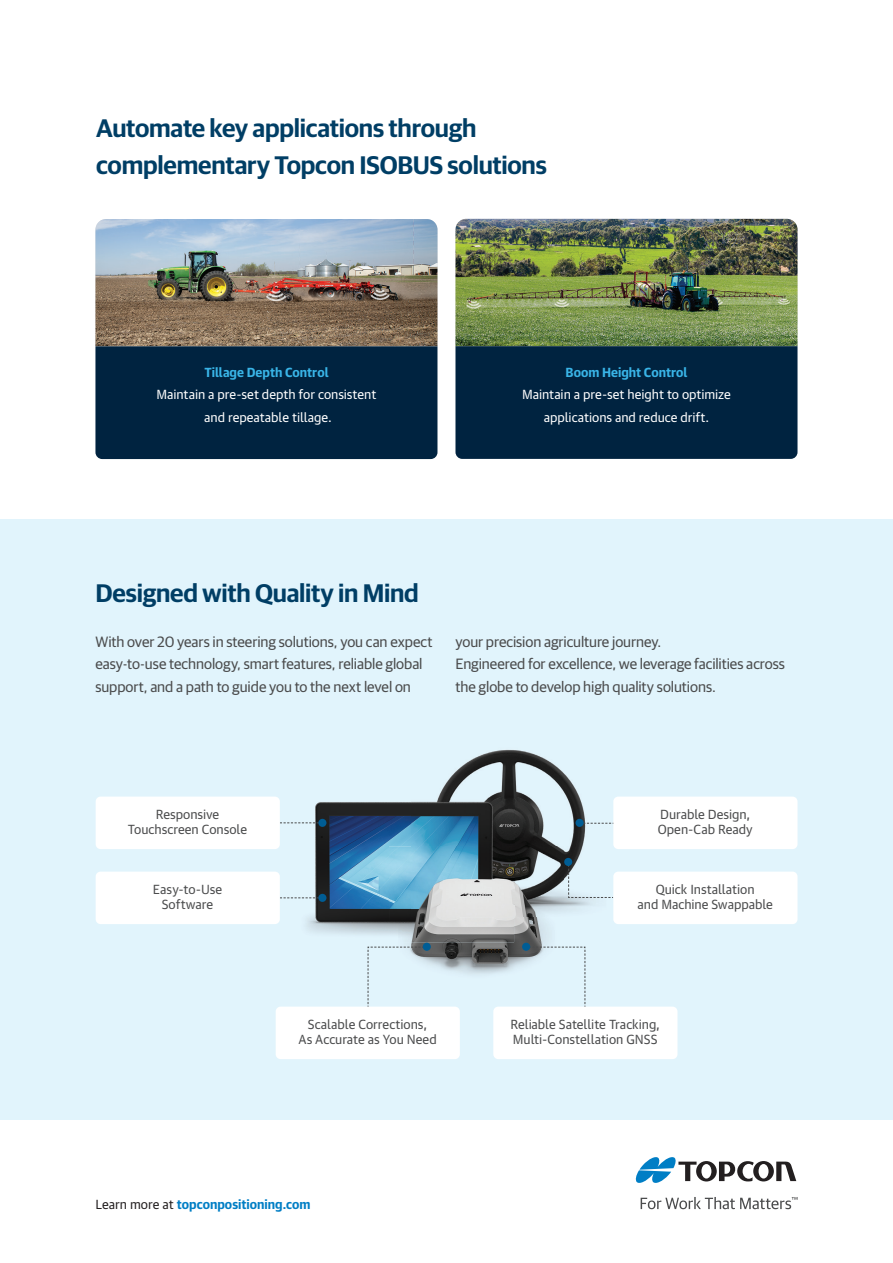
<style>
.page{position:relative;width:893px;height:1263px;background:#fff}
.page>*{position:absolute;margin:0;border:0;box-sizing:border-box;transform-origin:0 0}
.t1{font:600 25.5px/37.5px "Guardian Sans LC";letter-spacing:-.01em;color:#003e65}
.t2{font:15px/22.5px "Guardian Sans LC";letter-spacing:-.005em;color:#4b4c4d}
.t3{font:12.75px/15px "Guardian Text Sans LC";letter-spacing:-.005em;color:#4b4c4d;text-align:center}
.t4{font:12.75px/22.5px "Guardian Text Sans LC";letter-spacing:-.005em;color:#fff;text-align:center}
.t5{font:700 12.75px "Guardian Text Sans LC";color:#39b4e7}
.t6{font:700 12.75px "Guardian Text Sans LC";color:#007ec5}
.s1{font-weight:400;color:#231f20}
</style>
<div class="page">
<svg style="left:641px;top:1197px;width:156px;height:12px"></svg>
<svg style="left:635px;top:1157px;width:161px;height:26px"></svg>
<div style="left:0;top:519px;width:893px;height:600px;background:#e1f4fc"></div>
<img style="left:437px;top:749px;width:169px;height:162px">
<img style="left:294px;top:801px;width:118px;height:134px">
<img style="left:412px;top:800px;width:102px;height:46px">
<img style="left:407px;top:916px;width:142px;height:58px">
<img style="left:514px;top:846px;width:50px;height:70px">
<img style="left:389px;top:846px;width:125px;height:96px">
<svg style="left:95px;top:219px;width:342px;height:240px;background:#4d5c67"></svg>
<img style="left:455px;top:219px;width:342px;height:240px">
<svg style="left:367px;top:946px;width:60px;height:60px"></svg>
<svg style="left:525px;top:946px;width:61px;height:60px"></svg>
<svg style="left:568px;top:861px;width:45px;height:37px"></svg>
<svg style="left:584px;top:823px;width:29px;height:1px"></svg>
<svg style="left:280px;top:822px;width:38px;height:1px"></svg>
<svg style="left:280px;top:897px;width:38px;height:1px"></svg>
<div style="left:96px;top:796px;width:184px;height:53px;background:#fff;border-radius:5px"></div>
<div style="left:96px;top:871px;width:184px;height:53px;background:#fff;border-radius:5px"></div>
<div style="left:276px;top:1006px;width:184px;height:53px;background:#fff;border-radius:5px"></div>
<div style="left:493px;top:1006px;width:184px;height:53px;background:#fff;border-radius:5px"></div>
<div style="left:613px;top:796px;width:184px;height:53px;background:#fff;border-radius:5px"></div>
<div style="left:613px;top:871px;width:184px;height:53px;background:#fff;border-radius:5px"></div>
<div style="left:423px;top:943px;width:8px;height:8px;background:#005d95;border-radius:50%"></div>
<div style="left:522px;top:943px;width:8px;height:8px;background:#005d95;border-radius:50%"></div>
<div style="left:564px;top:858px;width:8px;height:8px;background:#005d95;border-radius:50%"></div>
<div style="left:318px;top:894px;width:8px;height:8px;background:#005d95;border-radius:50%"></div>
<div style="left:575px;top:819px;width:9px;height:8px;background:#005d95;border-radius:50%"></div>
<div style="left:318px;top:819px;width:8px;height:8px;background:#005d95;border-radius:50%"></div>
<h1 class="t1" style="left:96px;top:107px;width:452px">Automate key applications through complementary Topcon ISOBUS solutions</h1>
<p class="t5" style="left:204px;top:361px;width:126px">Tillage Depth Control</p>
<p class="t4" style="left:157px;top:382px;width:221px">Maintain a pre-set depth for consistent and repeatable tillage.</p>
<p class="t5" style="left:565px;top:361px;width:123px">Boom Height Control</p>
<p class="t4" style="left:522px;top:382px;width:210px">Maintain a pre-set height to optimize applications and reduce drift.</p>
<h1 class="t1" style="left:95px;top:572px;width:325px">Designed with Quality in Mind</h1>
<p class="t2" style="left:95px;top:629px;width:338px">With over 20 years in steering solutions, you can expect easy-to-use technology, smart features, reliable global support, and a path to guide you to the next level on</p>
<p class="t2" style="left:455px;top:629px;width:331px">your precision agriculture journey.<br>Engineered for excellence, we leverage facilities across the globe to develop high quality solutions.</p>
<p class="t3" style="left:128px;top:806px;width:121px">Responsive<br>Touchscreen Console</p>
<p class="t3" style="left:153px;top:881px;width:71px">Easy-to-Use<br>Software</p>
<p class="t3" style="left:658px;top:806px;width:96px;text-align:left">Durable Design,<br>Open-Cab Ready</p>
<p class="t3" style="left:637px;top:881px;width:137px">Quick Installation<br>and Machine Swappable</p>
<p class="t3" style="left:298px;top:1016px;width:140px">Scalable Corrections,<br>As Accurate as You Need</p>
<p class="t3" style="left:510px;top:1016px;width:151px;text-align:left">Reliable Satellite Tracking,<br>Multi-Constellation GNSS</p>
<p class="t6" style="left:95px;top:1194px;width:216px"><span class="s1">Learn more at</span> topconpositioning.com</p>
</div>
